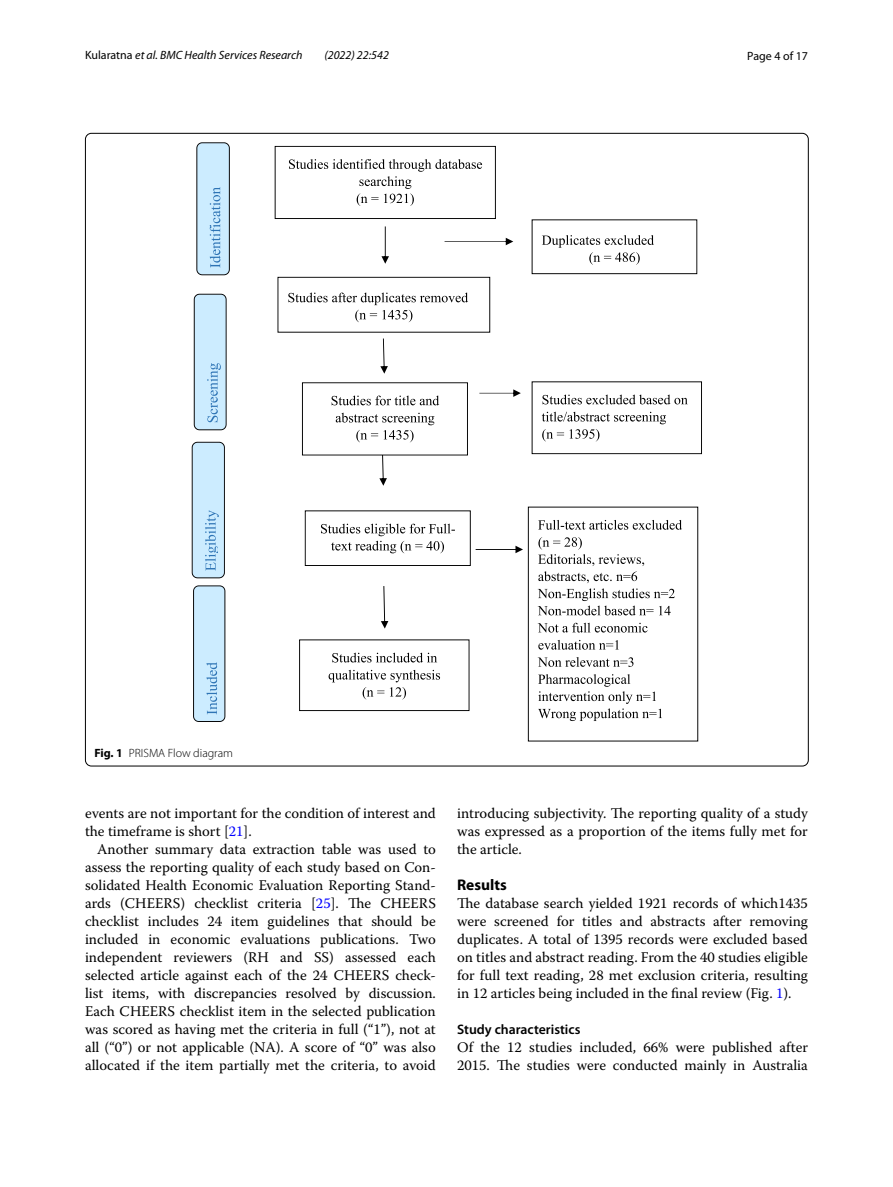
<style>
.page{position:relative;width:893px;height:1187px;background:#fff}
.page>*{position:absolute;margin:0;border:0;box-sizing:border-box;transform-origin:0 0}
.t1{font:700 15.45px "Myriad Pro";color:#000}
.t2{font:14.7px/18px "Warnock Pro";color:#000;text-align:justify}
.t3{font:600 13.8px "Myriad Pro";color:#000}
.t4{font:italic 12px "Myriad Pro";color:#000}
.t5{font:300 12px "Myriad Pro";color:#000}
.t6{font:12px "Myriad Pro";color:#000}
.s1{font-style:normal}
.s2{font-weight:700}
.s3{color:#00f}
</style>
<div class="page">
<svg style="left:275px;top:146px;width:221px;height:73px"></svg>
<svg style="left:479px;top:389px;width:42px;height:8px"></svg>
<svg style="left:196px;top:142px;width:34px;height:133px;background:#b7d6ea"></svg>
<svg style="left:381px;top:226px;width:8px;height:38px"></svg>
<svg style="left:277px;top:277px;width:213px;height:55px"></svg>
<svg style="left:302px;top:382px;width:166px;height:103px"></svg>
<svg style="left:532px;top:381px;width:170px;height:73px"></svg>
<svg style="left:532px;top:219px;width:165px;height:55px"></svg>
<svg style="left:193px;top:585px;width:32px;height:137px;background:#bad9ed"></svg>
<svg style="left:445px;top:238px;width:68px;height:7px"></svg>
<svg style="left:380px;top:338px;width:8px;height:35px"></svg>
<svg style="left:299px;top:506px;width:399px;height:235px"></svg>
<svg style="left:194px;top:294px;width:33px;height:136px;background:#bad9ed"></svg>
<svg style="left:192px;top:442px;width:33px;height:136px;background:#bad9ed"></svg>
<p class="t4" style="left:85px;top:48px;width:219px"><span class="s1">Kularatna</span> et al. BMC Health Services Research</p>
<p class="t4" style="left:324px;top:48px;width:66px">(2022) 22:542</p>
<p class="t6" style="left:747px;top:48px;width:62px">Page 4 of 17</p>
<p class="t5" style="left:94px;top:746px;width:140px"><span class="s2">Fig. 1</span> PRISMA Flow diagram</p>
<p class="t2" style="left:85px;top:804px;width:352px">events are not important for the condition of interest and the timeframe is short [<span class="s3">21</span>].</p>
<p class="t2" style="left:85px;top:840px;width:352px;text-indent:12px">Another summary data extraction table was used to assess the reporting quality of each study based on Con&shy;solidated Health Economic Evaluation Reporting Stand&shy;ards (CHEERS) checklist criteria [<span class="s3">25</span>]. The CHEERS checklist includes 24 item guidelines that should be included in economic evaluations publications. Two independent reviewers (RH and SS) assessed each selected article against each of the 24 CHEERS check&shy;list items, with discrepancies resolved by discussion.<br>Each CHEERS checklist item in the selected publication was scored as having met the criteria in full (“1”), not at all (“0”) or not applicable (NA). A score of “0” was also allocated if the item partially met the criteria, to avoid</p>
<p class="t2" style="left:457px;top:804px;width:352px">introducing subjectivity. The reporting quality of a study was expressed as a proportion of the items fully met for the article.</p>
<p class="t1" style="left:457px;top:875px;width:51px">Results</p>
<p class="t2" style="left:457px;top:894px;width:352px">The database search yielded 1921 records of which1435 were screened for titles and abstracts after removing duplicates. A total of 1395 records were excluded based on titles and abstract reading. From the 40 studies eligible for full text reading, 28 met exclusion criteria, resulting in 12 articles being included in the final review (Fig. <span class="s3">1</span>).</p>
<p class="t3" style="left:457px;top:1020px;width:125px">Study characteristics</p>
<p class="t2" style="left:457px;top:1038px;width:352px">Of the 12 studies included, 66% were published after<br>2015. The studies were conducted mainly in Australia</p>
</div>
